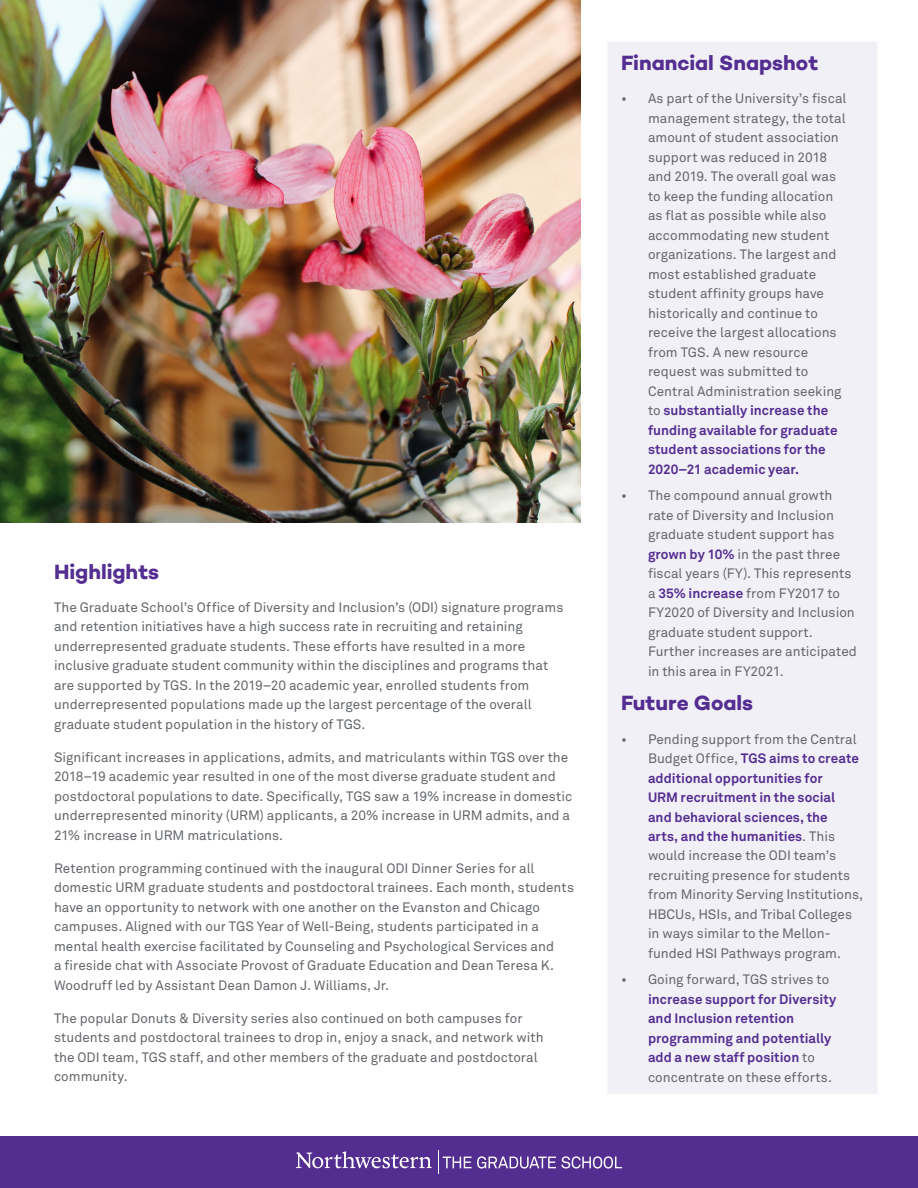
<style>
.page{position:relative;width:918px;height:1188px;background:#fff}
.page>*{position:absolute;margin:0;border:0;box-sizing:border-box;transform-origin:0 0}
.t1{font:700 21px "Campton";color:#542d91}
.t2{font:13.5px/19.5px "Akkurat Pro";color:#63666a}
.t3{font:700 13.5px/19.5px "Akkurat Pro";letter-spacing:.005em;color:#542d91}
.s1{font-weight:700;color:#542d91}
.s2{font-weight:400;color:#63666a}
</style>
<div class="page">
<div style="left:608px;top:42px;width:270px;height:1052px;background:#f1f0f7"></div>
<div style="left:0;top:1136px;width:918px;height:52px;background:#542d91"></div>
<svg style="left:296px;top:1151px;width:136px;height:17px"></svg>
<svg style="left:438px;top:1150px;width:184px;height:24px"></svg>
<img style="left:0;top:0;width:580px;height:523px">
<h1 class="t1" style="left:54px;top:558px;width:107px">Highlights</h1>
<p class="t2" style="left:54px;top:597px;width:511px">The Graduate School’s Office of Diversity and Inclusion’s (ODI) signature programs and retention initiatives have a high success rate in recruiting and retaining underrepresented graduate students. These efforts have resulted in a more inclusive graduate student community within the disciplines and programs that are supported by TGS. In the 2019–20 academic year, enrolled students from underrepresented populations made up the largest percentage of the overall graduate student population in the history of TGS.</p>
<p class="t2" style="left:54px;top:747px;width:520px">Significant increases in applications, admits, and matriculants within TGS over the 2018–19 academic year resulted in one of the most diverse graduate student and postdoctoral populations to date. Specifically, TGS saw a 19% increase in domestic underrepresented minority (URM) applicants, a 20% increase in URM admits, and a 21% increase in URM matriculations.</p>
<p class="t2" style="left:54px;top:858px;width:522px">Retention programming continued with the inaugural ODI Dinner Series for all domestic URM graduate students and postdoctoral trainees. Each month, students have an opportunity to network with one another on the Evanston and Chicago campuses. Aligned with our TGS Year of Well-Being, students participated in a mental health exercise facilitated by Counseling and Psychological Services and<br>a fireside chat with Associate Provost of Graduate Education and Dean Teresa K.<br>Woodruff led by Assistant Dean Damon J. Williams, Jr.</p>
<p class="t2" style="left:54px;top:1008px;width:491px">The popular Donuts &amp; Diversity series also continued on both campuses for students and postdoctoral trainees to drop in, enjoy a snack, and network with the ODI team, TGS staff, and other members of the graduate and postdoctoral community.</p>
<h1 class="t1" style="left:621px;top:50px;width:199px">Financial Snapshot</h1>
<p class="t2" style="left:648px;top:89px;width:200px;text-indent:-27px">• As part of the University’s fiscal management strategy, the total amount of student association support was reduced in 2018 and 2019. The overall goal was to keep the funding allocation as flat as possible while also accommodating new student organizations. The largest and most established graduate student affinity groups have historically and continue to receive the largest allocations from TGS. A new resource request was submitted to<br>Central Administration seeking to <span class="s1">substantially increase the funding available for graduate student associations for the<br>2020–21 academic year.</span></p>
<p class="t2" style="left:648px;top:486px;width:211px;text-indent:-27px">• The compound annual growth rate of Diversity and Inclusion graduate student support has <span class="s1">grown by 10%</span> in the past three fiscal years (FY). This represents a <span class="s1">35% increase</span> from FY2017 to<br>FY2020 of Diversity and Inclusion graduate student support.<br>Further increases are anticipated in this area in FY2021.</p>
<h1 class="t1" style="left:621px;top:690px;width:134px">Future Goals</h1>
<p class="t2" style="left:648px;top:729px;width:217px;text-indent:-27px">• Pending support from the Central<br>Budget Office, <span class="s1">TGS aims to create additional opportunities for<br>URM recruitment in the social<br>and behavioral sciences, the<br>arts, and the humanities</span>. This would increase the ODI team’s recruiting presence for students from Minority Serving Institutions,<br>HBCUs, HSIs, and Tribal Colleges in ways similar to the Mellon&shy;funded HSI Pathways program.</p>
<p class="t2" style="left:621px;top:970px;width:210px">• Going forward, TGS strives to</p>
<p class="t3" style="left:648px;top:989px;width:190px">increase support for Diversity and Inclusion retention programming and potentially add a new staff position <span class="s2">to concentrate on these efforts.</span></p>
</div>
